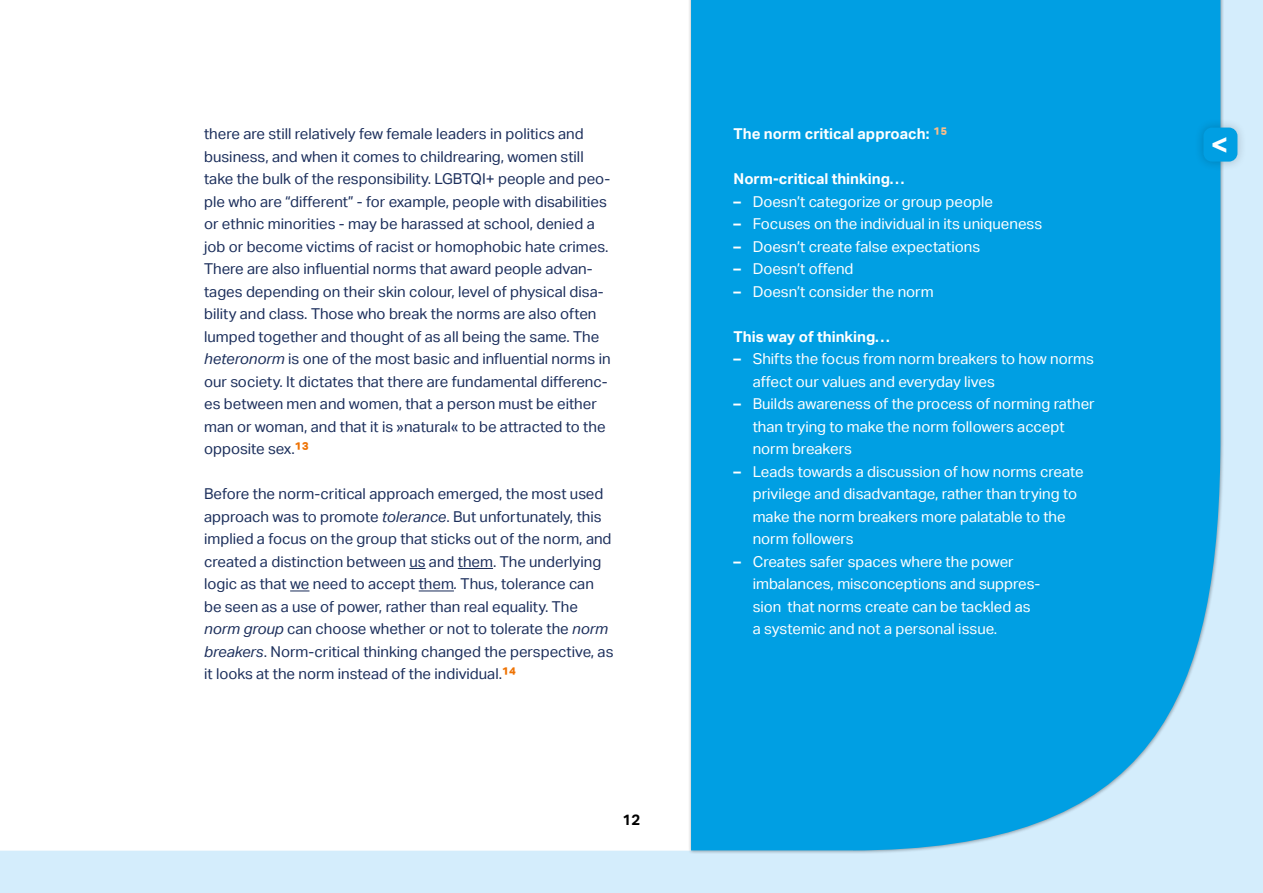
<style>
.page{position:relative;width:1263px;height:893px;background:#d4edfc}
.page>*{position:absolute;margin:0;border:0;box-sizing:border-box;transform-origin:0 0}
.t1{font:700 30px "Aktiv Grotesk";color:#fff}
.t2{font:15px/22.5px "Aktiv Grotesk";color:#1c2f5c}
.t3{font:15px/22.5px "Aktiv Grotesk";color:#fff}
.t4{font:700 15px "Aktiv Grotesk";color:#fff}
.t5{font:700 15px "Aktiv Grotesk";color:#000}
.s1{font-style:italic}
.s2{font-weight:700;font-size:18px;color:#ee7203}
.s3{font-size:18px;color:#f9be89}
.s4{font-weight:700}
</style>
<div class="page">
<div style="left:0;top:0;width:688px;height:851px;background:#fff"></div>
<div style="left:691px;top:0;width:529px;height:850px;background:#009fe3"></div>
<div style="left:1194px;top:118px;width:53px;height:53px;background:#000;opacity:.2"></div>
<div style="left:1203px;top:128px;width:34px;height:34px;background:#009fe3;border-radius:9px"></div>
<svg style="left:409px;top:568px;width:17px;height:1px"></svg>
<hr style="left:458px;top:568px;width:35px;height:1px;background:#1c2f5c">
<svg style="left:290px;top:590px;width:19px;height:1px"></svg>
<hr style="left:419px;top:590px;width:35px;height:1px;background:#1c2f5c">
<p class="t2" style="left:204px;top:123px;width:408px">there are still relatively few female leaders in politics and business, and when it comes to childrearing, women still take the bulk of the responsibility. LGBTQI+ people and peo&shy;ple who are “different” - for example, people with disabilities or ethnic minorities - may be harassed at school, denied a job or become victims of racist or homophobic hate crimes.<br>There are also influential norms that award people advan&shy;tages depending on their skin colour, level of physical disa&shy;bility and class. Those who break the norms are also often lumped together and thought of as all being the same. The <span class="s1">heteronorm</span> is one of the most basic and influential norms in our society. It dictates that there are fundamental differenc&shy;es between men and women, that a person must be either man or woman, and that it is »natural« to be attracted to the opposite sex.<span class="s2">13</span></p>
<p class="t2" style="left:204px;top:483px;width:411px">Before the norm-critical approach emerged, the most used approach was to promote <span class="s1">tolerance</span>. But unfortunately, this implied a focus on the group that sticks out of the norm, and created a distinction between us and them. The underlying logic as that we need to accept them<span class="s1">.</span> Thus, tolerance can be seen as a use of power, rather than real equality. The <span class="s1">norm group</span> can choose whether or not to tolerate the <span class="s1">norm breakers</span>. Norm-critical thinking changed the perspective, as it looks at the norm instead of the individual.<span class="s2">14</span></p>
<p class="t5" style="left:623px;top:811px;width:19px">12</p>
<p class="t4" style="left:733px;top:125px;width:216px">The norm critical approach: <span class="s3">15</span></p>
<p class="t4" style="left:733px;top:170px;width:172px">Norm-critical thinking…</p>
<p class="t3" style="left:733px;top:191px;width:261px"><span class="s4">–</span> Doesn’t categorize or group people</p>
<p class="t3" style="left:733px;top:213px;width:310px"><span class="s4">–</span> Focuses on the individual in its uniqueness</p>
<p class="t3" style="left:733px;top:236px;width:248px"><span class="s4">–</span> Doesn’t create false expectations</p>
<p class="t3" style="left:733px;top:258px;width:121px"><span class="s4">–</span> Doesn’t offend</p>
<p class="t3" style="left:733px;top:281px;width:202px"><span class="s4">–</span> Doesn’t consider the norm</p>
<p class="t4" style="left:733px;top:328px;width:158px">This way of thinking…</p>
<p class="t3" style="left:753px;top:348px;width:343px;text-indent:-19px"><span class="s4">–</span> Shifts the focus from norm breakers to how norms affect our values and everyday lives</p>
<p class="t3" style="left:753px;top:393px;width:343px;text-indent:-19px"><span class="s4">–</span> Builds awareness of the process of norming rather than trying to make the norm followers accept norm breakers</p>
<p class="t3" style="left:753px;top:461px;width:332px;text-indent:-19px"><span class="s4">–</span> Leads towards a discussion of how norms create privilege and disadvantage, rather than trying to make the norm breakers more palatable to the norm followers</p>
<p class="t3" style="left:753px;top:551px;width:289px;text-indent:-19px"><span class="s4">–</span> Creates safer spaces where the power imbalances, misconceptions and suppres&shy;sion that norms create can be tackled as a systemic and not a personal issue.</p>
<h1 class="t1" style="left:1210px;top:127px;width:19px">&lt;</h1>
</div>
